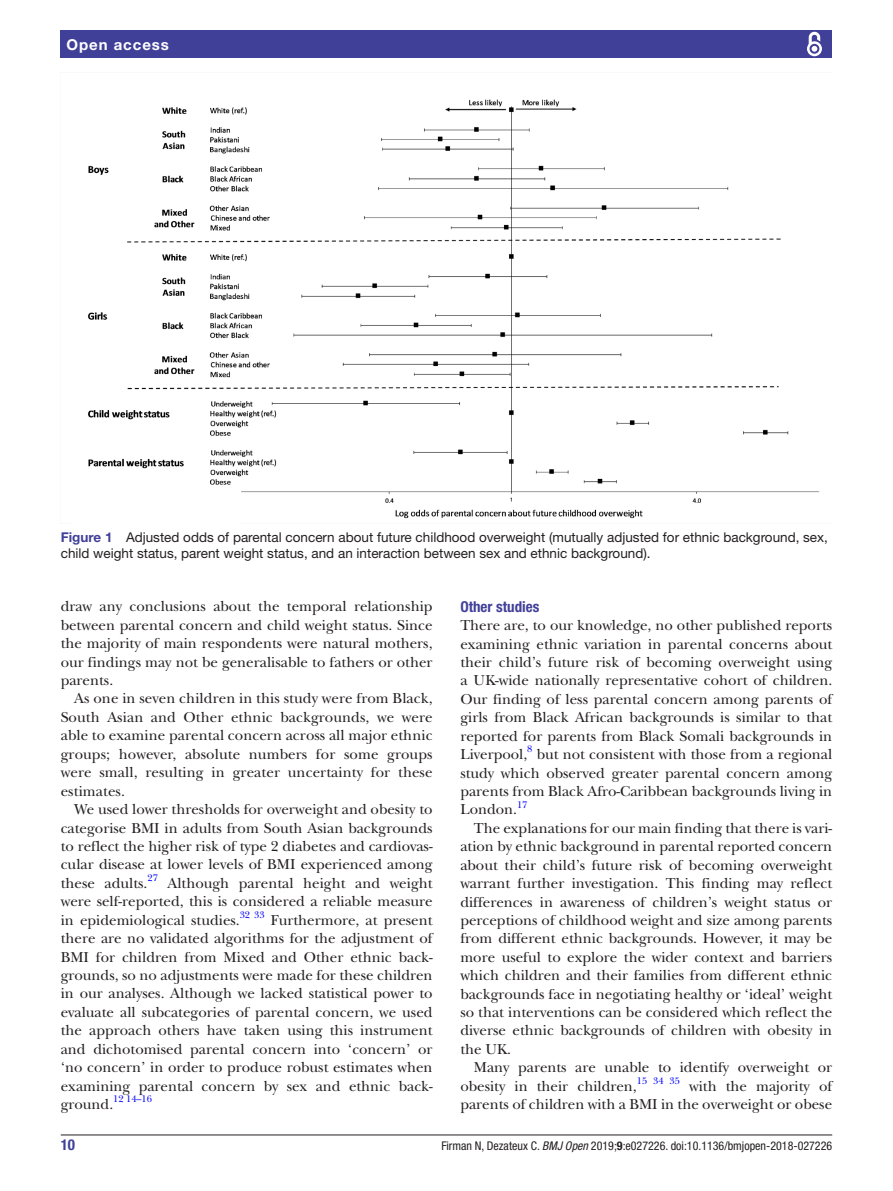
<style>
.page{position:relative;width:893px;height:1191px;background:#fff}
.page>*{position:absolute;margin:0;border:0;box-sizing:border-box;transform-origin:0 0}
.t1{font:15px/18.5px "New Baskerville";color:#231f20;text-align:justify}
.t2{font:700 condensed 15px "Helvetica Neue LT Std";color:#414099}
.t3{font:700 15px "Helvetica Neue LT Std";letter-spacing:.065em;color:#fff}
.t4{font:13.5px/16.2px "Helvetica Neue LT Std";color:#231f20}
.t5{font:condensed 12px "Helvetica Neue LT Std";color:#231f20}
.t6{font:9.9px "New Baskerville";color:#00f}
.s1{font-weight:700;color:#414099}
.s2{font-style:italic}
.s3{font-weight:700}
</style>
<div class="page">
<hr style="left:61px;top:1134px;width:771px;height:1px;background:#231f20">
<div style="left:61px;top:31px;width:771px;height:27px;background:#414099"></div>
<svg style="left:807px;top:31px;width:15px;height:26px"></svg>
<img style="left:88px;top:99px;width:732px;height:420px">
<p class="t3" style="left:66px;top:35px;width:104px">Open access</p>
<p class="t4" style="left:61px;top:528px;width:769px"><span class="s1">Figure 1</span> Adjusted odds of parental concern about future childhood overweight (mutually adjusted for ethnic background, sex, child weight status, parent weight status, and an interaction between sex and ethnic background).</p>
<p class="t1" style="left:61px;top:597px;width:373px">draw any conclusions about the temporal relationship between parental concern and child weight status. Since the majority of main respondents were natural mothers, our findings may not be generalisable to fathers or other parents.</p>
<p class="t1" style="left:61px;top:689px;width:373px;text-indent:14px">As one in seven children in this study were from Black, South Asian and Other ethnic backgrounds, we were able to examine parental concern across all major ethnic groups; however, absolute numbers for some groups were small, resulting in greater uncertainty for these estimates.</p>
<p class="t1" style="left:61px;top:800px;width:373px;text-indent:14px">We used lower thresholds for overweight and obesity to categorise BMI in adults from South Asian backgrounds to reflect the higher risk of type 2 diabetes and cardiovas&shy;cular disease at lower levels of BMI experienced among these adults.</p>
<p class="t6" style="left:147px;top:872px;width:12px">27</p>
<p class="t1" style="left:61px;top:874px;width:373px;text-indent:107px">Although parental height and weight were self-reported, this is considered a reliable measure in epidemiological studies.</p>
<p class="t6" style="left:240px;top:909px;width:26px">32 33</p>
<p class="t1" style="left:61px;top:910px;width:373px;text-indent:210px">Furthermore, at present there are no validated algorithms for the adjustment of BMI for children from Mixed and Other ethnic back&shy;grounds, so no adjustments were made for these children in our analyses. Although we lacked statistical power to evaluate all subcategories of parental concern, we used the approach others have taken using this instrument and dichotomised parental concern into ‘concern’ or ‘no concern’ in order to produce robust estimates when examining parental concern by sex and ethnic back&shy;ground.<sup>12</sup> <sup>14–16</sup></p>
<p class="t2" style="left:460px;top:597px;width:81px">Other studies</p>
<p class="t1" style="left:460px;top:616px;width:373px">There are, to our knowledge, no other published reports examining ethnic variation in parental concerns about their child’s future risk of becoming overweight using a UK-wide nationally representative cohort of children.<br>Our finding of less parental concern among parents of girls from Black African backgrounds is similar to that reported for parents from Black Somali backgrounds in Liverpool,</p>
<p class="t6" style="left:527px;top:743px;width:7px">8</p>
<p class="t1" style="left:460px;top:745px;width:373px;text-indent:76px">but not consistent with those from a regional study which observed greater parental concern among parents from Black Afro-Caribbean backgrounds living in London.</p>
<p class="t6" style="left:517px;top:798px;width:12px">17</p>
<p class="t1" style="left:460px;top:819px;width:373px;text-indent:14px">The explanations for our main finding that there is vari&shy;ation by ethnic background in parental reported concern about their child’s future risk of becoming overweight warrant further investigation. This finding may reflect differences in awareness of children’s weight status or perceptions of childhood weight and size among parents from different ethnic backgrounds. However, it may be more useful to explore the wider context and barriers which children and their families from different ethnic backgrounds face in negotiating healthy or ‘ideal’ weight so that interventions can be considered which reflect the diverse ethnic backgrounds of children with obesity in the UK.</p>
<p class="t1" style="left:460px;top:1058px;width:373px;text-indent:14px">Many parents are unable to identify overweight or obesity in their children,</p>
<p class="t6" style="left:637px;top:1075px;width:45px">15 34 35</p>
<p class="t1" style="left:460px;top:1076px;width:373px;text-align:right">with the majority of<br>parents of children with a BMI in the overweight or obese</p>
<p class="t2" style="left:61px;top:1135px;width:16px">10</p>
<p class="t5" style="left:441px;top:1138px;width:392px">Firman N, Dezateux C. <span class="s2">BMJ Open</span> 2019;<span class="s3">9</span>:e027226. doi:10.1136/bmjopen-2018-027226</p>
</div>
